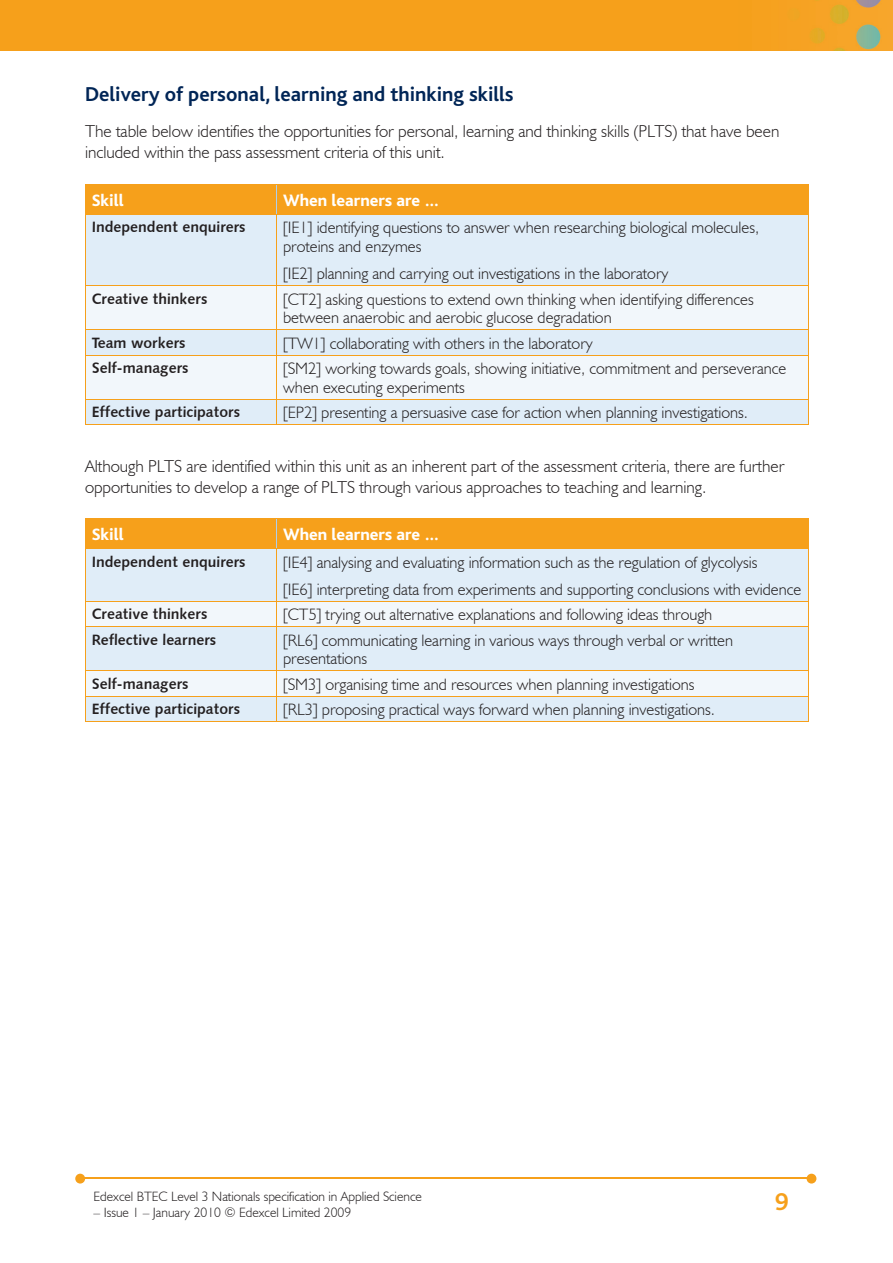
<style>
.page{position:relative;width:893px;height:1263px;background:#fff}
.page>*{position:absolute;margin:0;border:0;box-sizing:border-box;transform-origin:0 0}
.t1{font:700 25.5px "Bliss";color:#f6a01b}
.t2{font:700 21px "Bliss";color:#002556}
.t3{font:300 17.25px/21px "Humanist 521 BT";color:#231f20}
.t4{font:800 17.25px "Bliss";color:#fff}
.t5{font:300 16.5px/18.8px "Humanist 521 BT";color:#231f20}
.t6{font:15px "Humanist 531 BT Bold A";color:#231f20}
.t7{font:300 13.5px "Humanist 521 BT";color:#231f20}
</style>
<div class="page">
<img style="left:0;top:0;width:893px;height:51px">
<hr style="left:82px;top:1178px;width:728px;height:1px;background:#f6a01b">
<svg style="left:807px;top:1174px;width:9px;height:9px"></svg>
<svg style="left:75px;top:1174px;width:10px;height:9px"></svg>
<div style="left:86px;top:215px;width:722px;height:209px;background:#e0edf8"></div>
<svg style="left:86px;top:286px;width:722px;height:113px;fill:#f2f7fb"></svg>
<div style="left:85px;top:185px;width:724px;height:29px;background:#f6a01b"></div>
<hr style="left:85px;top:184px;width:192px;height:1px;background:#f6a01b">
<hr style="left:277px;top:184px;width:532px;height:1px;background:#f6a01b">
<hr style="left:85px;top:215px;width:1px;height:70px;background:#f6a01b">
<hr style="left:85px;top:214px;width:192px;height:1px;background:#f6a01b">
<hr style="left:276px;top:215px;width:1px;height:70px;background:#f6a01b">
<hr style="left:808px;top:215px;width:1px;height:70px;background:#f6a01b">
<hr style="left:277px;top:214px;width:532px;height:1px;background:#f6a01b">
<hr style="left:85px;top:286px;width:1px;height:43px;background:#f6a01b">
<hr style="left:85px;top:285px;width:192px;height:1px;background:#f6a01b">
<hr style="left:276px;top:286px;width:1px;height:43px;background:#f6a01b">
<hr style="left:808px;top:286px;width:1px;height:43px;background:#f6a01b">
<hr style="left:277px;top:285px;width:532px;height:1px;background:#f6a01b">
<svg style="left:85px;top:330px;width:1px;height:25px"></svg>
<hr style="left:85px;top:329px;width:192px;height:1px;background:#f6a01b">
<svg style="left:276px;top:330px;width:1px;height:25px"></svg>
<svg style="left:808px;top:330px;width:1px;height:25px"></svg>
<hr style="left:277px;top:329px;width:532px;height:1px;background:#f6a01b">
<hr style="left:85px;top:356px;width:1px;height:43px;background:#f6a01b">
<hr style="left:85px;top:355px;width:192px;height:1px;background:#f6a01b">
<hr style="left:276px;top:356px;width:1px;height:43px;background:#f6a01b">
<hr style="left:808px;top:356px;width:1px;height:43px;background:#f6a01b">
<hr style="left:277px;top:355px;width:532px;height:1px;background:#f6a01b">
<hr style="left:85px;top:424px;width:192px;height:1px;background:#f6a01b">
<svg style="left:85px;top:400px;width:1px;height:24px"></svg>
<hr style="left:85px;top:399px;width:192px;height:1px;background:#f6a01b">
<hr style="left:277px;top:424px;width:532px;height:1px;background:#f6a01b">
<svg style="left:276px;top:400px;width:1px;height:24px"></svg>
<svg style="left:808px;top:400px;width:1px;height:24px"></svg>
<hr style="left:277px;top:399px;width:532px;height:1px;background:#f6a01b">
<div style="left:86px;top:519px;width:722px;height:30px;background:#f6a01b"></div>
<div style="left:86px;top:550px;width:722px;height:171px;background:#e0edf8"></div>
<svg style="left:86px;top:602px;width:722px;height:94px;fill:#f2f7fb"></svg>
<hr style="left:276px;top:519px;width:1px;height:30px;background:#accfed">
<hr style="left:85px;top:519px;width:1px;height:30px;background:#f6a01b">
<hr style="left:808px;top:519px;width:1px;height:30px;background:#f6a01b">
<hr style="left:85px;top:518px;width:192px;height:1px;background:#f6a01b">
<hr style="left:277px;top:518px;width:532px;height:1px;background:#f6a01b">
<hr style="left:85px;top:549px;width:1px;height:52px;background:#f6a01b">
<hr style="left:85px;top:549px;width:192px;height:1px;background:#f6a01b">
<hr style="left:276px;top:549px;width:1px;height:52px;background:#f6a01b">
<hr style="left:808px;top:549px;width:1px;height:52px;background:#f6a01b">
<hr style="left:277px;top:549px;width:532px;height:1px;background:#f6a01b">
<svg style="left:85px;top:602px;width:1px;height:24px"></svg>
<hr style="left:85px;top:601px;width:192px;height:1px;background:#f6a01b">
<svg style="left:276px;top:602px;width:1px;height:24px"></svg>
<svg style="left:808px;top:602px;width:1px;height:24px"></svg>
<hr style="left:277px;top:601px;width:532px;height:1px;background:#f6a01b">
<hr style="left:85px;top:627px;width:1px;height:43px;background:#f6a01b">
<hr style="left:85px;top:626px;width:192px;height:1px;background:#f6a01b">
<hr style="left:276px;top:627px;width:1px;height:43px;background:#f6a01b">
<hr style="left:808px;top:627px;width:1px;height:43px;background:#f6a01b">
<hr style="left:277px;top:626px;width:532px;height:1px;background:#f6a01b">
<hr style="left:85px;top:670px;width:192px;height:1px;background:#f6a01b">
<hr style="left:277px;top:670px;width:532px;height:1px;background:#f6a01b">
<hr style="left:85px;top:721px;width:192px;height:1px;background:#f6a01b">
<svg style="left:85px;top:671px;width:1px;height:50px"></svg>
<hr style="left:85px;top:696px;width:192px;height:1px;background:#f6a01b">
<hr style="left:277px;top:721px;width:532px;height:1px;background:#f6a01b">
<svg style="left:276px;top:671px;width:1px;height:50px"></svg>
<svg style="left:808px;top:671px;width:1px;height:50px"></svg>
<hr style="left:277px;top:696px;width:532px;height:1px;background:#f6a01b">
<p class="t2" style="left:85px;top:83px;width:430px">Delivery of personal, learning and thinking skills</p>
<p class="t3" style="left:85px;top:120px;width:696px">The table below identifies the opportunities for personal, learning and thinking skills (PLTS) that have been included within the pass assessment criteria of this unit.</p>
<p class="t4" style="left:92px;top:191px;width:33px">Skill</p>
<p class="t4" style="left:283px;top:191px;width:158px">When learners are …</p>
<p class="t6" style="left:92px;top:218px;width:155px">Independent enquirers</p>
<p class="t5" style="left:283px;top:218px;width:478px">[IE1] identifying questions to answer when researching biological molecules, proteins and enzymes</p>
<p class="t5" style="left:283px;top:264px;width:387px">[IE2] planning and carrying out investigations in the laboratory</p>
<p class="t6" style="left:92px;top:289px;width:117px">Creative thinkers</p>
<p class="t5" style="left:283px;top:289px;width:472px">[CT2] asking questions to extend own thinking when identifying differences between anaerobic and aerobic glucose degradation</p>
<p class="t6" style="left:92px;top:333px;width:95px">Team workers</p>
<p class="t5" style="left:283px;top:333px;width:311px">[TW1] collaborating with others in the laboratory</p>
<p class="t6" style="left:92px;top:358px;width:98px">Self-managers</p>
<p class="t5" style="left:283px;top:359px;width:505px">[SM2] working towards goals, showing initiative, commitment and perseverance when executing experiments</p>
<p class="t6" style="left:92px;top:402px;width:150px">Effective participators</p>
<p class="t5" style="left:283px;top:403px;width:466px">[EP2] presenting a persuasive case for action when planning investigations.</p>
<p class="t3" style="left:85px;top:455px;width:701px">Although PLTS are identified within this unit as an inherent part of the assessment criteria, there are further opportunities to develop a range of PLTS through various approaches to teaching and learning.</p>
<p class="t4" style="left:92px;top:526px;width:33px">Skill</p>
<p class="t4" style="left:283px;top:526px;width:158px">When learners are …</p>
<p class="t6" style="left:92px;top:552px;width:155px">Independent enquirers</p>
<p class="t5" style="left:283px;top:548px;width:520px;line-height:27.3px">[IE4] analysing and evaluating information such as the regulation of glycolysis<br>[IE6] interpreting data from experiments and supporting conclusions with evidence</p>
<p class="t6" style="left:92px;top:605px;width:117px">Creative thinkers</p>
<p class="t5" style="left:283px;top:605px;width:431px">[CT5] trying out alternative explanations and following ideas through</p>
<p class="t6" style="left:92px;top:630px;width:126px">Reflective learners</p>
<p class="t5" style="left:283px;top:630px;width:451px">[RL6] communicating learning in various ways through verbal or written presentations</p>
<p class="t6" style="left:92px;top:674px;width:98px">Self-managers</p>
<p class="t5" style="left:283px;top:674px;width:413px">[SM3] organising time and resources when planning investigations</p>
<p class="t6" style="left:92px;top:699px;width:150px">Effective participators</p>
<p class="t5" style="left:283px;top:700px;width:433px">[RL3] proposing practical ways forward when planning investigations.</p>
<p class="t7" style="left:94px;top:1188px;width:330px">Edexcel BTEC Level 3 Nationals specification in Applied Science</p>
<p class="t7" style="left:94px;top:1204px;width:259px">– Issue 1 – January 2010 © Edexcel Limited 2009</p>
<h1 class="t1" style="left:775px;top:1189px;width:15px">9</h1>
</div>
